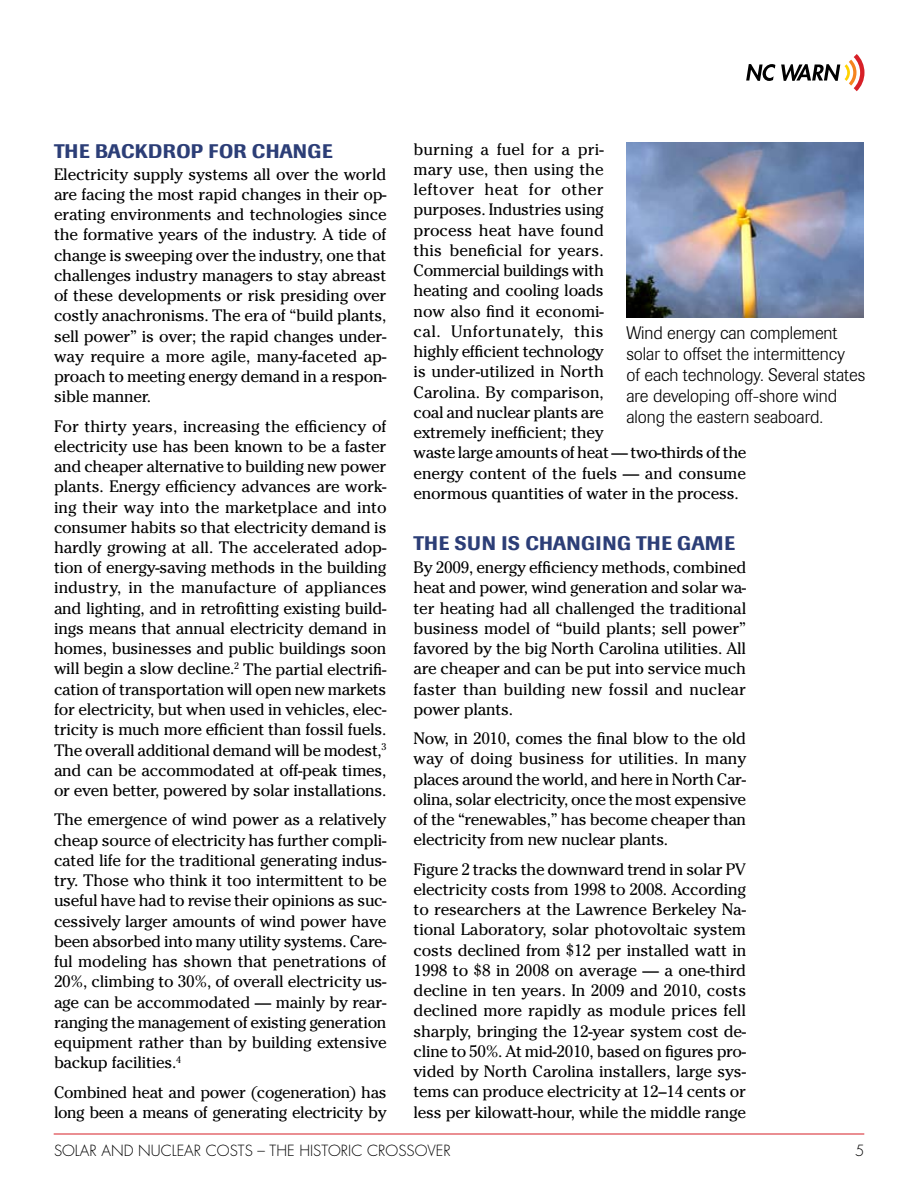
<style>
.page{position:relative;width:918px;height:1188px;background:#fff}
.page>*{position:absolute;margin:0;border:0;box-sizing:border-box;transform-origin:0 0}
.t1{font:500 19.5px "Imago";letter-spacing:.02em;color:#2c3e77}
.t2{font:300 18px/21px "Imago";color:#000}
.t3{font:16.5px/20.2px "Cheltenham";letter-spacing:-.015em;color:#000;text-align:justify}
.t4{font:300 15px "Futura";color:#000}
</style>
<div class="page">
<svg style="left:746px;top:64px;width:29px;height:17px"></svg>
<svg style="left:781px;top:54px;width:83px;height:37px"></svg>
<hr style="left:54px;top:1134px;width:810px;height:1px;background:#d61f26">
<img style="left:626px;top:142px;width:238px;height:176px">
<p class="t1" style="left:54px;top:139px;width:280px">TH E BACKDROP FOR CHANGE</p>
<p class="t3" style="left:54px;top:164px;width:334px">Electricity supply systems all over the world are facing the most rapid changes in their op&shy;erating environments and technologies since the formative years of the industry. A tide of change is sweeping over the industry, one that challenges industry managers to stay abreast of these developments or risk presiding over costly anachronisms. The era of “build plants, sell power” is over; the rapid changes under&shy;way require a more agile, many-faceted ap&shy;proach to meeting energy demand in a respon&shy;sible manner.</p>
<p class="t3" style="left:54px;top:416px;width:334px">For thirty years, increasing the efficiency of electricity use has been known to be a faster and cheaper alternative to building new power plants. Energy efficiency advances are work&shy;ing their way into the marketplace and into consumer habits so that electricity demand is hardly growing at all. The accelerated adop&shy;tion of energy-saving methods in the building industry, in the manufacture of appliances and lighting, and in retrofitting existing build&shy;ings means that annual electricity demand in homes, businesses and public buildings soon will begin a slow decline.<sup>2</sup> The partial electrifi&shy;cation of transportation will open new markets for electricity, but when used in vehicles, elec&shy;tricity is much more efficient than fossil fuels.<br>The overall additional demand will be modest,<sup>3 </sup>and can be accommodated at off-peak times, or even better, powered by solar installations.</p>
<p class="t3" style="left:54px;top:810px;width:334px">The emergence of wind power as a relatively cheap source of electricity has further compli&shy;cated life for the traditional generating indus&shy;try. Those who think it too intermittent to be useful have had to revise their opinions as suc&shy;cessively larger amounts of wind power have been absorbed into many utility systems. Care&shy;ful modeling has shown that penetrations of 20%, climbing to 30%, of overall electricity us&shy;age can be accommodated — mainly by rear&shy;ranging the management of existing generation equipment rather than by building extensive backup facilities.<sup>4</sup></p>
<p class="t3" style="left:54px;top:1082px;width:334px">Combined heat and power (cogeneration) has long been a means of generating electricity by</p>
<p class="t3" style="left:414px;top:139px;width:334px;text-align:left">burning a fuel for a pri-<br>mary use, then using the<br>leftover heat for other<br>purposes. Industries using<br>process heat have found<br>this beneficial for years.<br>Commercial buildings with<br>heating and cooling loads<br>now also find it economi-<br>cal. Unfortunately, this<br>highly efficient technology<br>is under-utilized in North<br>Carolina. By comparison,<br>coal and nuclear plants are<br>extremely inefficient; they<br>waste large amounts of heat — two-thirds of the energy content of the fuels — and consume enormous quantities of water in the process.</p>
<p class="t1" style="left:414px;top:531px;width:323px">TH E SUN IS CHANGING THE GAME</p>
<p class="t3" style="left:414px;top:557px;width:334px">By 2009, energy efficiency methods, combined heat and power, wind generation and solar wa&shy;ter heating had all challenged the traditional business model of “build plants; sell power” favored by the big North Carolina utilities. All are cheaper and can be put into service much faster than building new fossil and nuclear power plants.</p>
<p class="t3" style="left:414px;top:728px;width:334px">Now, in 2010, comes the final blow to the old way of doing business for utilities. In many places around the world, and here in North Car&shy;olina, solar electricity, once the most expensive of the “renewables,” has become cheaper than electricity from new nuclear plants.</p>
<p class="t3" style="left:414px;top:859px;width:334px">Figure 2 tracks the downward trend in solar PV electricity costs from 1998 to 2008. According to researchers at the Lawrence Berkeley Na&shy;tional Laboratory, solar photovoltaic system costs declined from $12 per installed watt in 1998 to $8 in 2008 on average — a one-third decline in ten years. In 2009 and 2010, costs declined more rapidly as module prices fell sharply, bringing the 12-year system cost de&shy;cline to 50%. At mid-2010, based on figures pro&shy;vided by North Carolina installers, large sys&shy;tems can produce electricity at 12–14 cents or less per kilowatt-hour, while the middle range</p>
<p class="t2" style="left:626px;top:323px;width:240px">Wind energy can complement solar to offset the intermittency<br>of each technology. Several states are developing off-shore wind along the eastern seaboard.</p>
<p class="t4" style="left:54px;top:1141px;width:398px">SOLAR AND N UCLEAR COSTS – THE H ISTORIC CROSSOVER</p>
<p class="t4" style="left:855px;top:1141px;width:11px">5</p>
</div>
